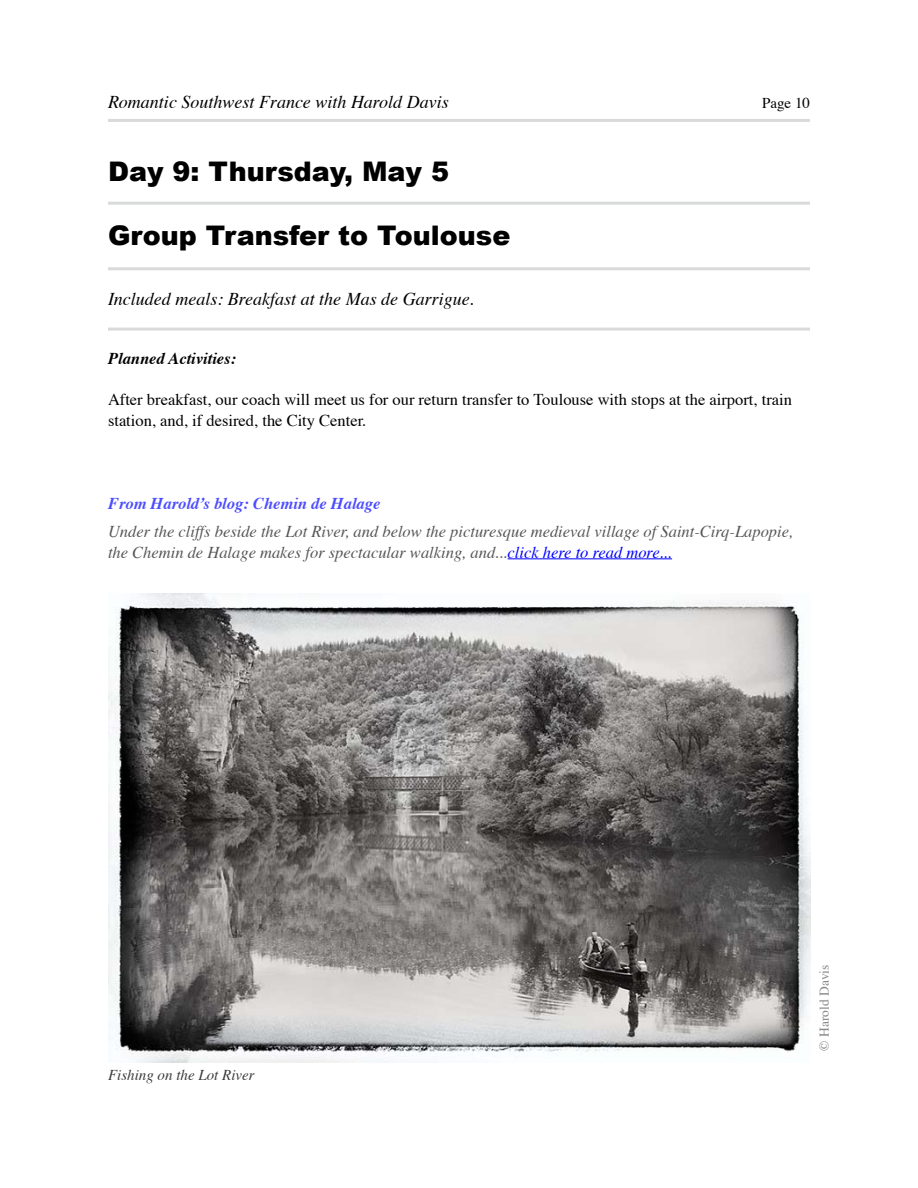
<style>
.page{position:relative;width:918px;height:1188px;background:#fff}
.page>*{position:absolute;margin:0;border:0;box-sizing:border-box;transform-origin:0 0}
.t1{font:900 27px "Arial";color:#000}
.t2{font:italic 18px "Times";color:#000}
.t3{font:italic 16.5px/21px "Times";color:#565656}
.t4{font:16.5px/21px "Times";color:#000}
.t5{font:italic 700 16.5px "Times";color:#4d4dff}
.t6{font:italic 700 16.5px "Times";color:#000}
.t7{font:italic 15px "Times";color:#3c3b3a}
.t8{font:15px "Times";color:#000}
.t9{font:13.5px "Times";color:#878786}
.s1{color:#00f}
</style>
<div class="page">
<hr style="left:108px;top:119px;width:702px;height:3px;background:#d9dada">
<hr style="left:108px;top:202px;width:702px;height:3px;background:#d9dada">
<hr style="left:108px;top:267px;width:702px;height:3px;background:#d9dada">
<hr style="left:108px;top:328px;width:702px;height:3px;background:#d9dada">
<hr style="left:508px;top:558px;width:164px;height:1px;background:#00f">
<img style="left:108px;top:594px;width:702px;height:468px">
<p class="t2" style="left:108px;top:86px;width:342px">Romantic Southwest France with Harold Davis</p>
<p class="t8" style="left:762px;top:89px;width:49px">Page 10</p>
<h1 class="t1" style="left:108px;top:157px;width:343px">Day 9: Thursday, May 5</h1>
<h1 class="t1" style="left:108px;top:221px;width:404px">Group Transfer to Toulouse</h1>
<p class="t2" style="left:108px;top:283px;width:368px">Included meals: Breakfast at the Mas de Garrigue.</p>
<p class="t6" style="left:108px;top:343px;width:130px">Planned Activities:</p>
<p class="t4" style="left:108px;top:388px;width:686px">After breakfast, our coach will meet us for our return transfer to Toulouse with stops at the airport, train station, and, if desired, the City Center.</p>
<p class="t5" style="left:108px;top:488px;width:274px">From Harold’s blog: Chemin de Halage</p>
<p class="t3" style="left:108px;top:519px;width:687px">Under the cliffs beside the Lot River, and below the picturesque medieval village of Saint-Cirq-Lapopie, the Chemin de Halage makes for spectacular walking, and...<span class="s1">click here to read more...</span></p>
<p class="t7" style="left:108px;top:1061px;width:148px">Fishing on the Lot River</p>
<p class="t9" style="left:812px;top:1051px;width:87px;rotate:-90deg">© Harold Davis</p>
</div>
